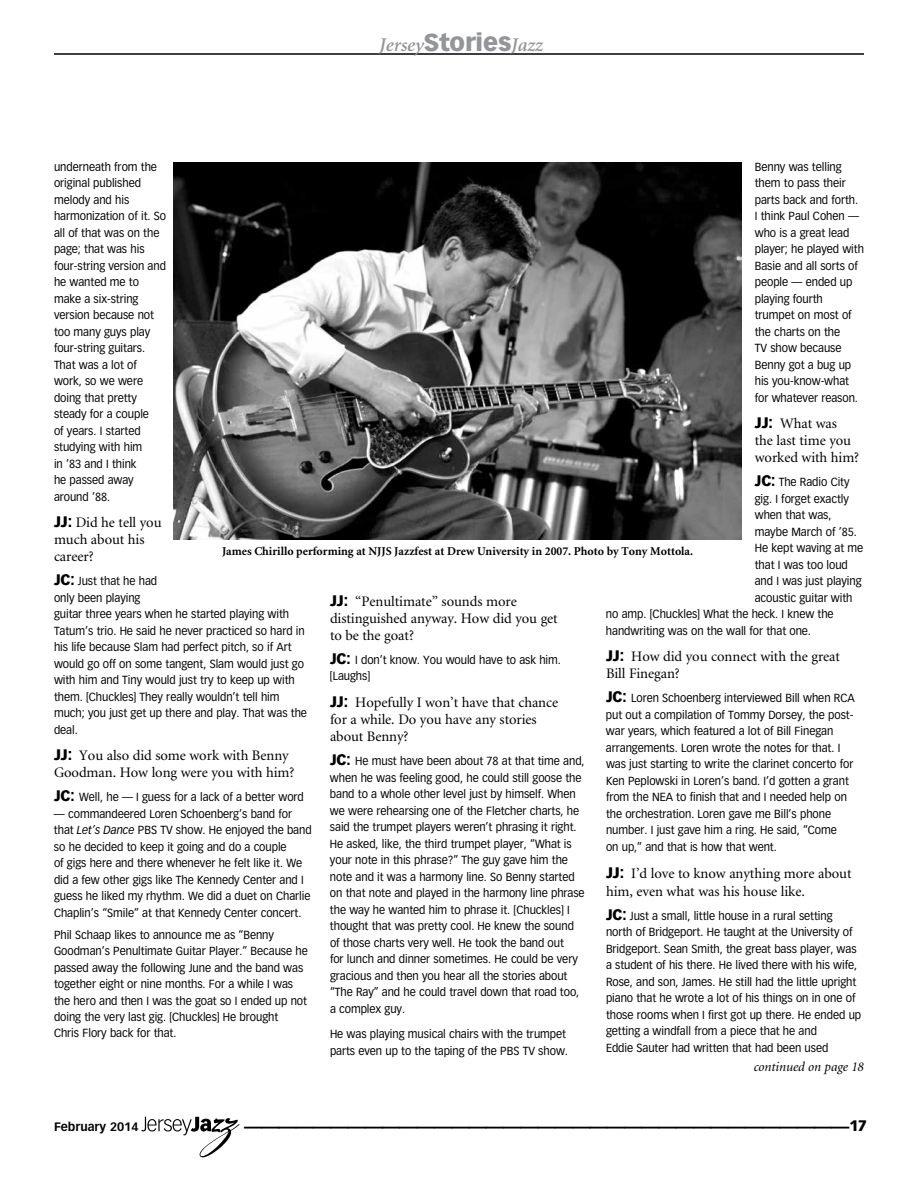
<style>
.page{position:relative;width:918px;height:1188px;background:#fff}
.page>*{position:absolute;margin:0;border:0;box-sizing:border-box;transform-origin:0 0}
.t1{font:700 36px "Vectora LH";color:#000}
.t2{font:italic 600 19.5px "Minion";letter-spacing:-.005em;color:#939598}
.t3{font:900 15px "Vectora LH";color:#000}
.t4{font:14.55px/17.2px "Minion";letter-spacing:-.005em;color:#000}
.t5{font:italic 13.5px "Minion";letter-spacing:-.005em;color:#000}
.t6{font:700 12px "Minion";color:#000}
.t7{font:700 12px "Vectora LH";color:#000}
.t8{font:11.55px/16.5px "Vectora LH";letter-spacing:-.005em;color:#000;scale:.95 1}
.s1{font-family:"Vectora LH";font-weight:900;font-style:normal;font-size:24px}
.s2{font-family:"Vectora LH";font-weight:900;font-size:15px}
.s3{font-weight:900;font-size:15px}
.s4{font-style:italic}
</style>
<div class="page">
<svg style="left:141px;top:1117px;width:99px;height:40px"></svg>
<hr style="left:54px;top:54px;width:810px;height:1px;background:#000">
<img style="left:173px;top:162px;width:568px;height:378px">
<h2 class="t2" style="left:379px;top:35px;width:165px">Jersey<span class="s1">STORIES</span>Jazz</h2>
<p class="t8" style="left:54px;top:158px;width:120px">underneath from the original published melody and his harmonization of it. So all of that was on the page; that was his four-string version and he wanted me to make a six-string version because not too many guys play four-string guitars.<br>That was a lot of work, so we were doing that pretty steady for a couple<br>of years. I started studying with him<br>in ’83 and I think<br>he passed away around ’88.</p>
<p class="t4" style="left:54px;top:514px;width:109px"><span class="s2">JJ:</span> Did he tell you much about his career?</p>
<p class="t8" style="left:54px;top:573px;width:268px"><span class="s3">JC:</span> Just that he had<br>only been playing<br>guitar three years when he started playing with Tatum’s trio. He said he never practiced so hard in his life because Slam had perfect pitch, so if Art would go off on some tangent, Slam would just go with him and Tiny would just try to keep up with them. [Chuckles] They really wouldn’t tell him much; you just get up there and play. That was the deal.</p>
<p class="t4" style="left:54px;top:747px;width:242px"><span class="s2">JJ:</span> You also did some work with Benny<br>Goodman. How long were you with him?</p>
<p class="t8" style="left:54px;top:789px;width:265px"><span class="s3">JC:</span> Well, he — I guess for a lack of a better word</p>
<p class="t8" style="left:54px;top:806px;width:273px">— commandeered Loren Schoenberg’s band for that <span class="s4">Let’s Dance</span> PBS TV show. He enjoyed the band so he decided to keep it going and do a couple<br>of gigs here and there whenever he felt like it. We did a few other gigs like The Kennedy Center and I guess he liked my rhythm. We did a duet on Charlie Chaplin’s “Smile” at that Kennedy Center concert.</p>
<p class="t8" style="left:54px;top:926px;width:269px">Phil Schaap likes to announce me as “Benny Goodman’s Penultimate Guitar Player.” Because he passed away the following June and the band was together eight or nine months. For a while I was the hero and then I was the goat so I ended up not doing the very last gig. [Chuckles] He brought<br>Chris Flory back for that.</p>
<p class="t8" style="left:755px;top:158px;width:116px">Benny was telling them to pass their parts back and forth.<br>I think Paul Cohen — who is a great lead player; he played with<br>Basie and all sorts of people — ended up playing fourth trumpet on most of the charts on the<br>TV show because<br>Benny got a bug up his you-know-what for whatever reason.</p>
<p class="t4" style="left:755px;top:415px;width:106px"><span class="s2">JJ:</span> What was<br>the last time you worked with him?</p>
<p class="t8" style="left:755px;top:474px;width:101px"><span class="s3">JC:</span> The Radio City</p>
<p class="t8" style="left:755px;top:491px;width:101px">gig. I forget exactly</p>
<p class="t8" style="left:755px;top:507px;width:82px">when that was,</p>
<p class="t8" style="left:755px;top:524px;width:109px">maybe March of ’85.</p>
<p class="t8" style="left:755px;top:540px;width:116px">He kept waving at me</p>
<p class="t8" style="left:755px;top:557px;width:100px">that I was too loud</p>
<p class="t8" style="left:755px;top:573px;width:114px">and I was just playing</p>
<p class="t8" style="left:755px;top:590px;width:104px">acoustic guitar with</p>
<p class="t8" style="left:606px;top:606px;width:241px">no amp. [Chuckles] What the heck. I knew the</p>
<p class="t8" style="left:606px;top:623px;width:217px">handwriting was on the wall for that one.</p>
<p class="t4" style="left:606px;top:648px;width:236px"><span class="s2">JJ:</span> How did you connect with the great<br>Bill Finegan?</p>
<p class="t8" style="left:606px;top:690px;width:263px"><span class="s3">JC:</span> Loren Schoenberg interviewed Bill when RCA put out a compilation of Tommy Dorsey, the post&shy;war years, which featured a lot of Bill Finegan arrangements. Loren wrote the notes for that. I was just starting to write the clarinet concerto for Ken Peplowski in Loren’s band. I’d gotten a grant from the NEA to finish that and I needed help on the orchestration. Loren gave me Bill’s phone number. I just gave him a ring. He said, “Come<br>on up,” and that is how that went.</p>
<p class="t4" style="left:606px;top:866px;width:247px"><span class="s2">JJ:</span> I’d love to know anything more about him, even what was his house like.</p>
<p class="t8" style="left:606px;top:907px;width:270px"><span class="s3">JC:</span> Just a small, little house in a rural setting north of Bridgeport. He taught at the University of Bridgeport. Sean Smith, the great bass player, was a student of his there. He lived there with his wife, Rose, and son, James. He still had the little upright piano that he wrote a lot of his things on in one of those rooms when I first got up there. He ended up getting a windfall from a piece that he and<br>Eddie Sauter had written that had been used</p>
<p class="t6" style="left:222px;top:546px;width:473px">James Chirillo performing at NJJS Jazzfest at Drew University in 2007. Photo by Tony Mottola.</p>
<p class="t4" style="left:330px;top:593px;width:229px"><span class="s2">JJ:</span> “Penultimate” sounds more distinguished anyway. How did you get to be the goat?</p>
<p class="t8" style="left:330px;top:652px;width:245px"><span class="s3">JC:</span> I don’t know. You would have to ask him. [Laughs]</p>
<p class="t4" style="left:330px;top:694px;width:230px"><span class="s2">JJ:</span> Hopefully I won’t have that chance for a while. Do you have any stories about Benny?</p>
<p class="t8" style="left:330px;top:753px;width:270px"><span class="s3">JC:</span> He must have been about 78 at that time and, when he was feeling good, he could still goose the band to a whole other level just by himself. When we were rehearsing one of the Fletcher charts, he said the trumpet players weren’t phrasing it right.<br>He asked, like, the third trumpet player, “What is your note in this phrase?” The guy gave him the note and it was a harmony line. So Benny started on that note and played in the harmony line phrase the way he wanted him to phrase it. [Chuckles] I thought that was pretty cool. He knew the sound of those charts very well. He took the band out<br>for lunch and dinner sometimes. He could be very gracious and then you hear all the stories about “The Ray” and he could travel down that road too, a complex guy.</p>
<p class="t8" style="left:330px;top:1026px;width:252px">He was playing musical chairs with the trumpet parts even up to the taping of the PBS TV show.</p>
<p class="t5" style="left:754px;top:1060px;width:112px">continued on page 18</p>
<p class="t7" style="left:54px;top:1120px;width:86px">February 2014</p>
<h1 class="t1" style="left:244px;top:1089px;width:607px">___________________________________</h1>
<p class="t3" style="left:849px;top:1117px;width:19px">17</p>
</div>
